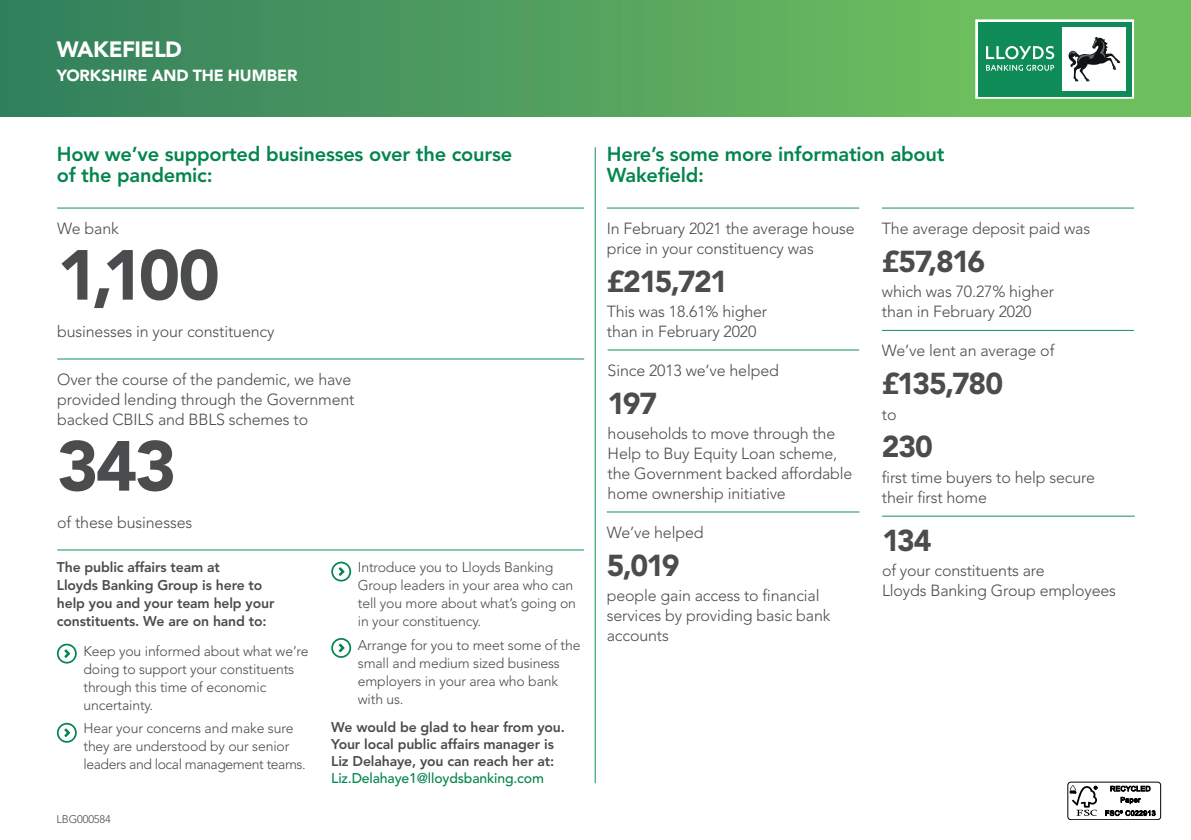
<style>
.page{position:relative;width:1191px;height:840px;background:#fff}
.page>*{position:absolute;margin:0;border:0;box-sizing:border-box;transform-origin:0 0}
.t1{font:900 70px "Avenir LT Std";letter-spacing:-.035em;color:#4b4c4d}
.t2{font:900 30px "Avenir LT Std";letter-spacing:-.055em;color:#4b4c4d}
.t3{font:900 22px "Avenir LT Std";letter-spacing:-.025em;color:#fff}
.t4{font:800 20px/21px "Avenir LT Std";letter-spacing:-.01em;color:#03854e}
.t5{font:300 16px/20px "Avenir LT Std";letter-spacing:-.01em;color:#4b4c4d}
.t6{font:900 16px "Avenir LT Std";letter-spacing:-.005em;color:#fff}
.t7{font:300 14px/18px "Avenir LT Std";letter-spacing:-.01em;color:#4b4c4d}
.t8{font:800 14px/18px "Avenir LT Std";letter-spacing:-.01em;color:#4b4c4d}
.t9{font:500 14px "Avenir LT Std";letter-spacing:-.01em;color:#03854e}
.t10{font:300 11px "Avenir LT Std";letter-spacing:-.01em;color:#4b4c4d}
</style>
<div class="page">
<div style="left:0;top:0;width:1191px;height:116px;background:linear-gradient(to right,#337f5e,#76c85e)"></div>
<svg style="left:975px;top:19px;width:159px;height:80px"></svg>
<div style="left:977px;top:22px;width:154px;height:74px;background:#0e8b57"></div>
<svg style="left:986px;top:46px;width:68px;height:25px"></svg>
<div style="left:1062px;top:27px;width:64px;height:64px;background:#fff"></div>
<svg style="left:1068px;top:36px;width:52px;height:45px"></svg>
<svg style="left:57px;top:643px;width:20px;height:20px"></svg>
<svg style="left:57px;top:722px;width:20px;height:20px"></svg>
<svg style="left:331px;top:561px;width:20px;height:20px"></svg>
<svg style="left:331px;top:638px;width:20px;height:19px"></svg>
<hr style="left:595px;top:147px;width:1px;height:635px;background:#109351">
<hr style="left:57px;top:549px;width:527px;height:1px;background:#109351">
<div style="left:1067px;top:781px;width:94px;height:38px;border:1px solid #000;border-radius:3px"></div>
<svg style="left:1069px;top:785px;width:28px;height:30px"></svg>
<svg style="left:1110px;top:785px;width:40px;height:18px"></svg>
<svg style="left:1105px;top:810px;width:50px;height:5px"></svg>
<hr style="left:57px;top:358px;width:527px;height:1px;background:#109351">
<hr style="left:57px;top:207px;width:527px;height:1px;background:#109351">
<hr style="left:882px;top:515px;width:252px;height:1px;background:#109351">
<hr style="left:882px;top:207px;width:252px;height:1px;background:#109351">
<hr style="left:607px;top:207px;width:252px;height:1px;background:#109351">
<hr style="left:607px;top:511px;width:252px;height:1px;background:#109351">
<hr style="left:607px;top:349px;width:252px;height:1px;background:#109351">
<hr style="left:882px;top:330px;width:252px;height:1px;background:#109351">
<h3 class="t3" style="left:57px;top:36px;width:127px">WAKEFIELD</h3>
<p class="t6" style="left:57px;top:65px;width:242px">YORKSHIRE AND THE HUMBER</p>
<p class="t4" style="left:57px;top:144px;width:457px">How we’ve supported businesses over the course of the pandemic:</p>
<p class="t5" style="left:57px;top:218px;width:63px">We bank</p>
<h1 class="t1" style="left:57px;top:233px;width:164px">1,100</h1>
<p class="t5" style="left:57px;top:321px;width:219px">businesses in your constituency</p>
<p class="t5" style="left:57px;top:369px;width:299px">Over the course of the pandemic, we have provided lending through the Government backed CBILS and BBLS schemes to</p>
<h1 class="t1" style="left:57px;top:423px;width:121px">343</h1>
<p class="t5" style="left:57px;top:512px;width:136px">of these businesses</p>
<p class="t8" style="left:57px;top:558px;width:219px">The public affairs team at<br>Lloyds Banking Group is here to help you and your team help your constituents. We are on hand to:</p>
<p class="t7" style="left:83px;top:641px;width:226px">Keep you informed about what we’re doing to support your constituents through this time of economic uncertainty.</p>
<p class="t7" style="left:83px;top:719px;width:224px">Hear your concerns and make sure they are understood by our senior leaders and local management teams.</p>
<p class="t10" style="left:56px;top:812px;width:56px">LBG000584</p>
<p class="t7" style="left:358px;top:558px;width:220px">Introduce you to Lloyds Banking<br>Group leaders in your area who can tell you more about what’s going on in your constituency.</p>
<p class="t7" style="left:358px;top:635px;width:224px">Arrange for you to meet some of the small and medium sized business employers in your area who bank with us.</p>
<p class="t8" style="left:331px;top:718px;width:235px;line-height:17px">We would be glad to hear from you.<br>Your local public affairs manager is<br>Liz Delahaye, you can reach her at:</p>
<p class="t9" style="left:331px;top:770px;width:214px">Liz.Delahaye1@lloydsbanking.com</p>
<p class="t4" style="left:607px;top:144px;width:339px">Here’s some more information about<br>Wakefield:</p>
<p class="t5" style="left:607px;top:218px;width:249px">In February 2021 the average house price in your constituency was</p>
<h2 class="t2" style="left:607px;top:263px;width:123px">£215,721</h2>
<p class="t5" style="left:607px;top:302px;width:162px">This was 18.61% higher than in February 2020</p>
<p class="t5" style="left:607px;top:360px;width:173px">Since 2013 we’ve helped</p>
<h2 class="t2" style="left:607px;top:385px;width:51px">197</h2>
<p class="t5" style="left:607px;top:423px;width:246px">households to move through the<br>Help to Buy Equity Loan scheme, the Government backed affordable home ownership initiative</p>
<p class="t5" style="left:607px;top:522px;width:98px">We’ve helped</p>
<h2 class="t2" style="left:607px;top:546px;width:74px">5,019</h2>
<p class="t5" style="left:607px;top:585px;width:225px">people gain access to financial services by providing basic bank accounts</p>
<p class="t5" style="left:882px;top:218px;width:210px">The average deposit paid was</p>
<h2 class="t2" style="left:882px;top:243px;width:105px">£57,816</h2>
<p class="t5" style="left:882px;top:282px;width:174px">which was 70.27% higher than in February 2020</p>
<p class="t5" style="left:882px;top:340px;width:174px">We’ve lent an average of</p>
<h2 class="t2" style="left:882px;top:365px;width:123px">£135,780</h2>
<p class="t5" style="left:882px;top:404px;width:16px">to</p>
<h2 class="t2" style="left:882px;top:428px;width:53px">230</h2>
<p class="t5" style="left:882px;top:467px;width:215px">first time buyers to help secure their first home</p>
<h2 class="t2" style="left:882px;top:521px;width:51px">134</h2>
<p class="t5" style="left:882px;top:560px;width:235px">of your constituents are<br>Lloyds Banking Group employees</p>
</div>
